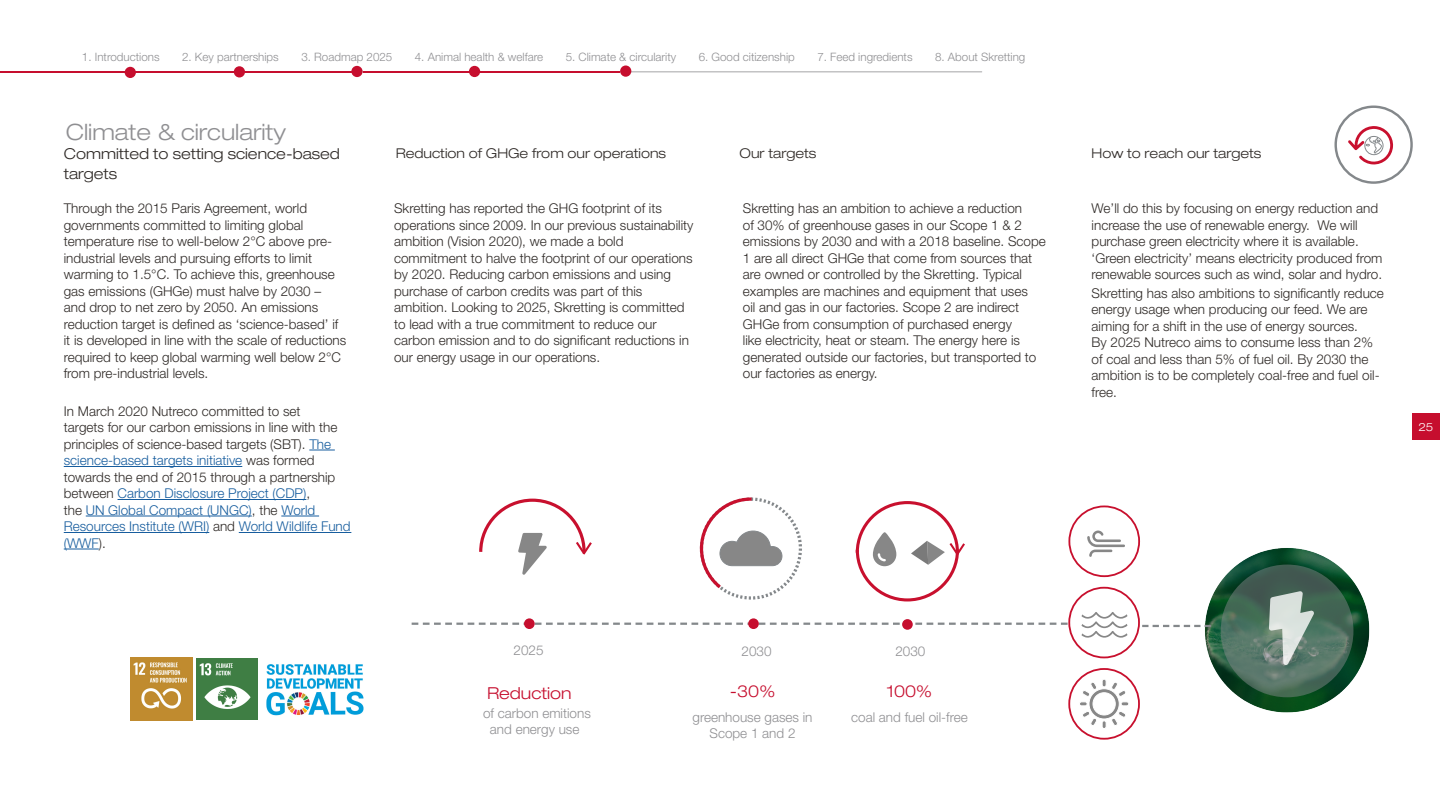
<style>
.page{position:relative;width:1440px;height:810px;background:#fff}
.page>*{position:absolute;margin:0;border:0;box-sizing:border-box;transform-origin:0 0}
.Title_sections{font:300 expanded 22.5px "Helvetica Neue LT Std";color:#8f8f92}
.Heading{font:300 expanded 16.5px "Helvetica Neue LT Std";color:#c60e2e}
.red_subheading{font:300 expanded 15px "Helvetica Neue LT Std";color:#2e2926}
.General_text{font:300 13.5px/16.5px "Helvetica Neue LT Std";color:#2e2926}
.red_subheading-2{font:300 expanded 13.5px "Helvetica Neue LT Std";color:#2e2926}
.Figure_text_grey{font:300 13.5px/16.2px "Helvetica Neue LT Std";color:#8f8f92;text-align:center}
.Heading-2{font:300 13.5px "Helvetica Neue LT Std";color:#8f8f92}
.t1{font:300 11.55px "Helvetica Neue LT Std";color:#8f8f92}
.t2{font:300 expanded 11.25px "Helvetica Neue LT Std";color:#fff}
.s1{color:#175d9e}
</style>
<div class="page">
<div style="left:1413px;top:414px;width:27px;height:26px;background:#c60e2e"></div>
<svg style="left:631px;top:71px;width:351px;height:1px"></svg>
<svg style="left:412px;top:623px;width:656px;height:2px"></svg>
<svg style="left:309px;top:450px;width:26px;height:1px"></svg>
<hr style="left:64px;top:466px;width:178px;height:1px;background:#175d9e">
<hr style="left:118px;top:499px;width:188px;height:1px;background:#175d9e">
<hr style="left:86px;top:516px;width:166px;height:1px;background:#175d9e">
<hr style="left:281px;top:516px;width:38px;height:1px;background:#175d9e">
<hr style="left:64px;top:532px;width:145px;height:1px;background:#175d9e">
<hr style="left:239px;top:532px;width:112px;height:1px;background:#175d9e">
<hr style="left:64px;top:549px;width:35px;height:1px;background:#175d9e">
<div style="left:1334px;top:106px;width:79px;height:78px;border:2px solid #84888b;border-radius:50%"></div>
<svg style="left:1348px;top:126px;width:45px;height:39px"></svg>
<div style="left:748px;top:618px;width:11px;height:11px;background:#c60e2e;border-radius:50%"></div>
<div style="left:524px;top:618px;width:11px;height:11px;background:#c60e2e;border-radius:50%"></div>
<svg style="left:479px;top:498px;width:113px;height:77px"></svg>
<div style="left:700px;top:497px;width:102px;height:103px;border:3px dashed #84888b;border-radius:50%"></div>
<svg style="left:699px;top:497px;width:83px;height:95px"></svg>
<img style="left:1187px;top:548px;width:183px;height:165px">
<div style="left:1068px;top:668px;width:72px;height:72px;border:2px solid #c8102e;border-radius:50%"></div>
<svg style="left:1079px;top:679px;width:50px;height:50px"></svg>
<div style="left:1068px;top:587px;width:72px;height:71px;border:2px solid #c8102e;border-radius:50%"></div>
<div style="left:1068px;top:506px;width:72px;height:71px;border:2px solid #c8102e;border-radius:50%"></div>
<svg style="left:1087px;top:531px;width:38px;height:26px"></svg>
<svg style="left:1081px;top:612px;width:47px;height:26px"></svg>
<svg style="left:1221px;top:565px;width:132px;height:132px;background:#4d6c5e"></svg>
<svg style="left:1269px;top:591px;width:45px;height:74px;background:#9fb1a8"></svg>
<svg style="left:1142px;top:625px;width:69px;height:2px"></svg>
<div style="left:125px;top:67px;width:11px;height:11px;background:#c60e2e;border-radius:50%"></div>
<hr style="left:0;top:71px;width:131px;height:1px;background:#c60e2e">
<div style="left:234px;top:66px;width:11px;height:11px;background:#c60e2e;border-radius:50%"></div>
<hr style="left:127px;top:71px;width:112px;height:1px;background:#c60e2e">
<hr style="left:245px;top:71px;width:112px;height:1px;background:#c60e2e">
<div style="left:351px;top:66px;width:12px;height:11px;background:#c60e2e;border-radius:50%"></div>
<hr style="left:363px;top:71px;width:112px;height:1px;background:#c60e2e">
<div style="left:469px;top:66px;width:11px;height:11px;background:#c60e2e;border-radius:50%"></div>
<div style="left:620px;top:65px;width:11px;height:12px;background:#c60e2e;border-radius:50%"></div>
<hr style="left:479px;top:71px;width:141px;height:1px;background:#c60e2e">
<img style="left:266px;top:664px;width:98px;height:52px">
<img style="left:197px;top:658px;width:61px;height:61px">
<img style="left:130px;top:658px;width:62px;height:62px">
<svg style="left:855px;top:501px;width:110px;height:101px"></svg>
<div style="left:902px;top:619px;width:11px;height:11px;background:#c60e2e;border-radius:50%"></div>
<p class="t1" style="left:82px;top:50px;width:79px">1. Introductions</p>
<p class="t1" style="left:182px;top:50px;width:98px">2. Key partnerships</p>
<p class="t1" style="left:301px;top:50px;width:92px">3. Roadmap 2025</p>
<p class="t1" style="left:415px;top:50px;width:130px">4. Animal health &amp; welfare</p>
<p class="t1" style="left:566px;top:50px;width:112px">5. Climate &amp; circularity</p>
<p class="t1" style="left:699px;top:50px;width:98px">6. Good citizenship</p>
<p class="t1" style="left:817px;top:50px;width:97px">7. Feed ingredients</p>
<p class="t1" style="left:935px;top:50px;width:92px">8. About Skretting</p>
<p class="Title_sections" style="left:66px;top:119px;width:222px">Climate &amp; circularity</p>
<p class="red_subheading" style="left:64px;top:145px;width:278px">Committed to setting science-based</p>
<p class="red_subheading" style="left:64px;top:165px;width:55px">targets</p>
<p class="General_text" style="left:64px;top:200px;width:284px">Through the 2015 Paris Agreement, world governments committed to limiting global temperature rise to well-below 2°C above pre&shy;industrial levels and pursuing efforts to limit warming to 1.5°C. To achieve this, greenhouse gas emissions (GHGe) must halve by 2030 – and drop to net zero by 2050. An emissions reduction target is defined as ‘science-based’ if it is developed in line with the scale of reductions required to keep global warming well below 2°C from pre-industrial levels.</p>
<p class="General_text" style="left:64px;top:402px;width:288px">In March 2020 Nutreco committed to set<br>targets for our carbon emissions in line with the principles of science-based targets (SBT). <span class="s1">The science-based targets initiative</span> was formed towards the end of 2015 through a partnership between <span class="s1">Carbon Disclosure Project (CDP)</span>,<br>the <span class="s1">UN Global Compact (UNGC)</span>, the <span class="s1">World Resources Institute (WRI)</span> and <span class="s1">World Wildlife Fund (WWF</span>).</p>
<p class="red_subheading-2" style="left:396px;top:145px;width:272px">Reduction of GHGe from our operations</p>
<p class="red_subheading-2" style="left:740px;top:145px;width:78px">Our targets</p>
<p class="red_subheading-2" style="left:1092px;top:145px;width:171px">How to reach our targets</p>
<p class="General_text" style="left:394px;top:200px;width:301px">Skretting has reported the GHG footprint of its operations since 2009. In our previous sustainability ambition (Vision 2020), we made a bold commitment to halve the footprint of our operations by 2020. Reducing carbon emissions and using purchase of carbon credits was part of this ambition. Looking to 2025, Skretting is committed to lead with a true commitment to reduce our carbon emission and to do significant reductions in our energy usage in our operations.</p>
<p class="General_text" style="left:743px;top:200px;width:304px">Skretting has an ambition to achieve a reduction<br>of 30% of greenhouse gases in our Scope 1 &amp; 2 emissions by 2030 and with a 2018 baseline. Scope 1 are all direct GHGe that come from sources that are owned or controlled by the Skretting. Typical examples are machines and equipment that uses<br>oil and gas in our factories. Scope 2 are indirect GHGe from consumption of purchased energy<br>like electricity, heat or steam. The energy here is generated outside our factories, but transported to our factories as energy.</p>
<p class="General_text" style="left:1092px;top:200px;width:292px">We’ll do this by focusing on energy reduction and increase the use of renewable energy. We will purchase green electricity where it is available. ‘Green electricity’ means electricity produced from renewable sources such as wind, solar and hydro.</p>
<p class="General_text" style="left:1092px;top:284px;width:294px">Skretting has also ambitions to significantly reduce energy usage when producing our feed. We are aiming for a shift in the use of energy sources.<br>By 2025 Nutreco aims to consume less than 2% of coal and less than 5% of fuel oil. By 2030 the ambition is to be completely coal-free and fuel oil&shy;free.</p>
<p class="t2" style="left:1418px;top:421px;width:17px">25</p>
<p class="Figure_text_grey" style="left:514px;top:641px;width:32px">2025</p>
<p class="Figure_text_grey" style="left:742px;top:643px;width:32px">2030</p>
<p class="Heading" style="left:487px;top:683px;width:86px">Reduction</p>
<p class="Figure_text_grey" style="left:693px;top:709px;width:122px">greenhouse gases in<br>Scope 1 and 2</p>
<p class="Heading" style="left:730px;top:681px;width:47px">-30%</p>
<p class="Heading-2" style="left:483px;top:705px;width:109px">of carbon emitions</p>
<p class="Heading-2" style="left:490px;top:721px;width:91px">and energy use</p>
<p class="Figure_text_grey" style="left:895px;top:643px;width:32px">2030</p>
<p class="Heading" style="left:887px;top:681px;width:47px">100%</p>
<p class="Figure_text_grey" style="left:851px;top:709px;width:118px">coal and fuel oil-free</p>
</div>
